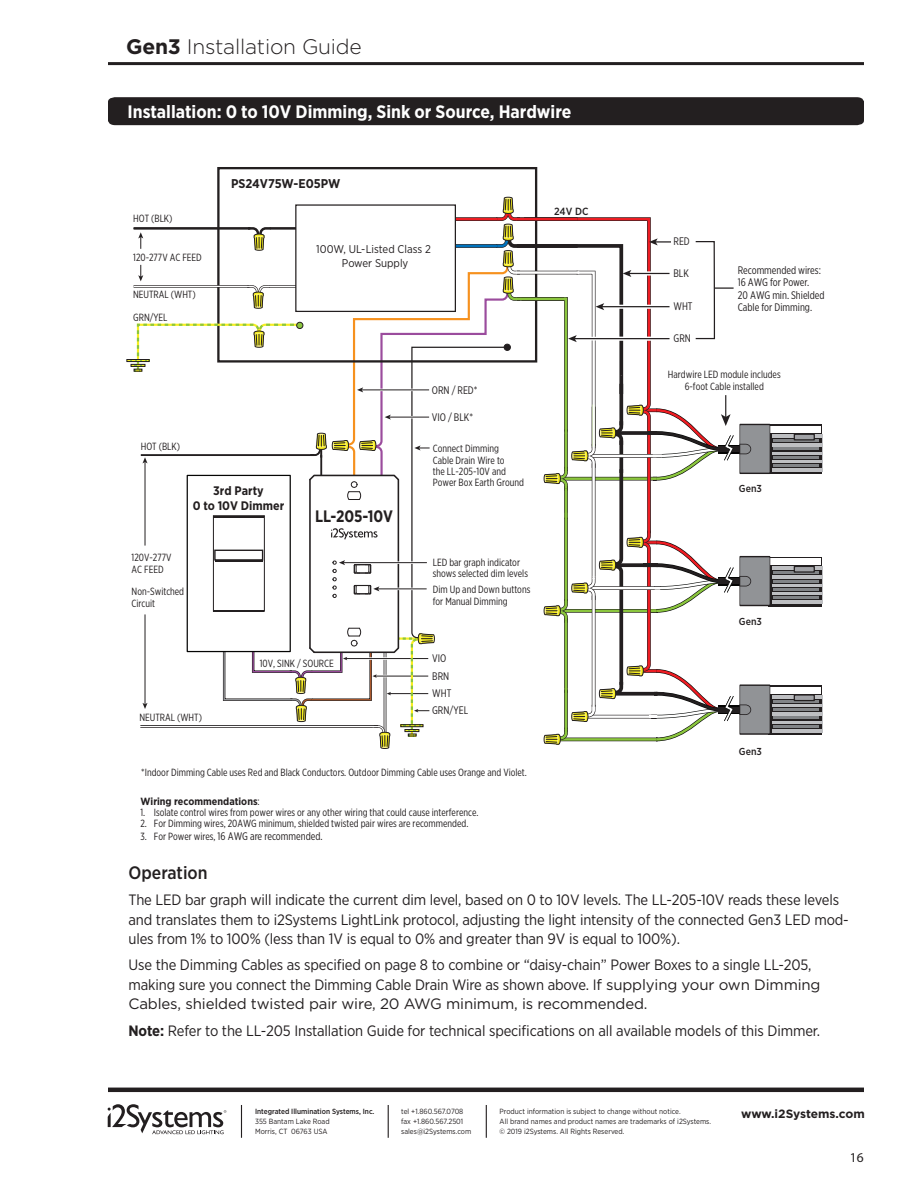
<style>
.page{position:relative;width:918px;height:1188px;background:#fff}
.page>*{position:absolute;margin:0;border:0;box-sizing:border-box;transform-origin:0 0}
.t1{font:300 21px "Gotham";letter-spacing:-.01em;color:#231f20}
.t2{font:700 18px "Gotham Narrow";color:#fff}
.t3{font:500 18px "Gotham Narrow";color:#231f20}
.t4{font:700 16.5px "Gotham Narrow";letter-spacing:-.005em;color:#231f20;scale:.93 1}
.t5{font:15px/19.5px "Gotham Narrow";letter-spacing:-.01em;color:#231f20}
.t6{font:15px "Gotham";letter-spacing:-.01em;color:#231f20}
.t7{font:13.5px "Myriad Pro";color:#231f20}
.t8{font:700 12.75px "Gotham Narrow";color:#231f20}
.t9{font:700 12.3px/14.9px "Gotham Narrow";color:#231f20;text-align:center}
.t10{font:700 12px "Gotham";letter-spacing:-.01em;color:#231f20}
.t11{font:11.25px/13.5px "Gotham Narrow";color:#231f20;text-align:center}
.t12{font:10.95px/12.5px "Gotham X Narrow";color:#231f20}
.t13{font:10.5px/11.1px "Gotham X Narrow";color:#231f20}
.t14{font:700 10.5px "Gotham Narrow";color:#231f20}
.t15{font:500 10.35px "Gotham Narrow";color:#231f20}
.t16{font:500 10.05px "Gotham Narrow";color:#231f20}
.t17{font:7.5px/9.8px "Gotham Narrow";color:#231f20}
.t18{font:500 7.5px "Gotham Narrow";color:#231f20}
.s1{font-weight:700}
.s2{font-family:"Gotham X Narrow";font-weight:400}
.s3{font-size:10.5px}
.s4{font-family:"Gotham"}
</style>
<div class="page">
<svg style="left:108px;top:1104px;width:118px;height:30px"></svg>
<hr style="left:108px;top:1088px;width:756px;height:4px;background:#231f20">
<hr style="left:388px;top:1105px;width:1px;height:33px;background:#231f20">
<hr style="left:486px;top:1105px;width:1px;height:33px;background:#231f20">
<hr style="left:241px;top:1105px;width:1px;height:33px;background:#231f20">
<hr style="left:108px;top:62px;width:756px;height:3px;background:#231f20">
<div style="left:768px;top:425px;width:54px;height:49px;background:#231f20"></div>
<div style="left:772px;top:434px;width:50px;height:38px;background:#bebfc2"></div>
<div style="left:772px;top:463px;width:50px;height:5px;background:#231f20"></div>
<hr style="left:773px;top:464px;width:46px;height:3px;background:#828487">
<div style="left:772px;top:455px;width:50px;height:5px;background:#231f20"></div>
<hr style="left:773px;top:456px;width:46px;height:3px;background:#828487">
<div style="left:772px;top:447px;width:50px;height:5px;background:#231f20"></div>
<hr style="left:773px;top:447px;width:46px;height:3px;background:#828487">
<div style="left:772px;top:438px;width:50px;height:5px;background:#231f20"></div>
<hr style="left:773px;top:439px;width:46px;height:3px;background:#828487">
<div style="left:771px;top:426px;width:50px;height:7px;background:#fff"></div>
<div style="left:739px;top:424px;width:31px;height:50px;background:#231f20"></div>
<div style="left:740px;top:425px;width:30px;height:48px;background:#919396"></div>
<svg style="left:794px;top:434px;width:21px;height:6px"></svg>
<hr style="left:795px;top:435px;width:19px;height:4px;background:#a0a1a5">
<div style="left:768px;top:557px;width:54px;height:49px;background:#231f20"></div>
<div style="left:772px;top:566px;width:50px;height:38px;background:#bebfc2"></div>
<div style="left:772px;top:595px;width:50px;height:5px;background:#231f20"></div>
<hr style="left:773px;top:596px;width:46px;height:3px;background:#828487">
<div style="left:772px;top:587px;width:50px;height:5px;background:#231f20"></div>
<hr style="left:773px;top:588px;width:46px;height:3px;background:#828487">
<div style="left:772px;top:579px;width:50px;height:5px;background:#231f20"></div>
<hr style="left:773px;top:580px;width:46px;height:3px;background:#828487">
<div style="left:772px;top:570px;width:50px;height:5px;background:#231f20"></div>
<hr style="left:773px;top:571px;width:46px;height:3px;background:#828487">
<div style="left:771px;top:558px;width:50px;height:7px;background:#fff"></div>
<div style="left:739px;top:556px;width:31px;height:50px;background:#231f20"></div>
<div style="left:740px;top:557px;width:30px;height:48px;background:#919396"></div>
<svg style="left:794px;top:566px;width:21px;height:7px"></svg>
<hr style="left:795px;top:567px;width:19px;height:4px;background:#a0a1a5">
<div style="left:768px;top:686px;width:54px;height:49px;background:#231f20"></div>
<div style="left:772px;top:695px;width:50px;height:38px;background:#bebfc2"></div>
<div style="left:772px;top:724px;width:50px;height:5px;background:#231f20"></div>
<hr style="left:773px;top:725px;width:46px;height:3px;background:#828487">
<div style="left:772px;top:716px;width:50px;height:5px;background:#231f20"></div>
<hr style="left:773px;top:716px;width:46px;height:3px;background:#828487">
<div style="left:772px;top:707px;width:50px;height:5px;background:#231f20"></div>
<hr style="left:773px;top:708px;width:46px;height:3px;background:#828487">
<div style="left:772px;top:699px;width:50px;height:5px;background:#231f20"></div>
<hr style="left:773px;top:700px;width:46px;height:3px;background:#828487">
<div style="left:771px;top:687px;width:50px;height:7px;background:#fff"></div>
<svg style="left:739px;top:684px;width:31px;height:51px"></svg>
<div style="left:740px;top:686px;width:30px;height:47px;background:#919396"></div>
<svg style="left:794px;top:694px;width:21px;height:7px"></svg>
<hr style="left:795px;top:696px;width:19px;height:4px;background:#a0a1a5">
<svg style="left:127px;top:197px;width:624px;height:552px"></svg>
<div style="left:108px;top:97px;width:756px;height:28px;background:#231f20"></div>
<h1 class="t1" style="left:126px;top:37px;width:237px"><span class="s1">Gen3</span> Installation Guide</h1>
<h2 class="t2" style="left:127px;top:105px;width:445px">Installation: 0 to 10V Dimming, Sink or Source, Hardwire</h2>
<p class="t13" style="left:133px;top:214px;width:41px">HOT (BLK)</p>
<p class="t13" style="left:133px;top:253px;width:70px">120-277V AC FEED</p>
<p class="t13" style="left:133px;top:284px;width:64px;line-height:22.5px">NEUTRAL (WHT)<br>GRN/YEL</p>
<p class="t8" style="left:231px;top:178px;width:111px">PS24V75W-E05PW</p>
<p class="t11" style="left:316px;top:244px;width:116px">100W, UL-Listed Class 2<br>Power Supply</p>
<p class="t15" style="left:554px;top:206px;width:36px">24V DC</p>
<p class="t12" style="left:432px;top:385px;width:47px">ORN / RED*</p>
<p class="t13" style="left:141px;top:441px;width:41px">HOT (BLK)</p>
<p class="t9" style="left:193px;top:485px;width:93px">3rd Party<br>0 to 10V Dimmer</p>
<p class="t13" style="left:132px;top:552px;width:41px;line-height:12.5px">120V-277V<br>AC FEED</p>
<p class="t13" style="left:132px;top:586px;width:54px;line-height:12.5px">Non-Switched<br>Circuit</p>
<h3 class="t4" style="left:315px;top:509px;width:85px">LL-205-10V</h3>
<p class="t13" style="left:260px;top:659px;width:76px">10V, SINK / SOURCE</p>
<p class="t13" style="left:140px;top:712px;width:64px">NEUTRAL (WHT)</p>
<p class="t12" style="left:432px;top:412px;width:43px">VIO / BLK*</p>
<p class="t13" style="left:433px;top:444px;width:93px">Connect Dimming<br>Cable Drain Wire to<br>the LL-205-10V and<br>Power Box Earth Ground</p>
<p class="t13" style="left:433px;top:557px;width:97px">LED bar graph indicator shows selected dim levels</p>
<p class="t13" style="left:433px;top:585px;width:99px">Dim Up and Down buttons for Manual Dimming</p>
<p class="t12" style="left:432px;top:651px;width:21px;line-height:17.4px">VIO<br>BRN<br>WHT</p>
<p class="t12" style="left:432px;top:705px;width:38px">GRN/YEL</p>
<p class="t13" style="left:141px;top:767px;width:387px">*Indoor Dimming Cable uses Red and Black Conductors. Outdoor Dimming Cable uses Orange and Violet.</p>
<p class="t12" style="left:674px;top:236px;width:18px">RED</p>
<p class="t12" style="left:674px;top:268px;width:17px">BLK</p>
<p class="t12" style="left:674px;top:300px;width:21px">WHT</p>
<p class="t12" style="left:674px;top:333px;width:19px">GRN</p>
<p class="t12" style="left:738px;top:265px;width:88px">Recommended wires:<br>16 AWG for Power.<br>20 AWG min. Shielded<br>Cable for Dimming.</p>
<p class="t13" style="left:668px;top:369px;width:114px;line-height:12.5px;text-align:center">Hardwire LED module includes<br>6-foot Cable installed</p>
<p class="t16" style="left:739px;top:484px;width:24px">Gen3</p>
<p class="t16" style="left:739px;top:618px;width:24px">Gen3</p>
<p class="t16" style="left:739px;top:747px;width:24px">Gen3</p>
<p class="t14" style="left:140px;top:797px;width:121px">Wiring recommendations<span class="s2">:</span></p>
<p class="t13" style="left:140px;top:808px;width:339px">1. Isolate control wires from power wires or any other wiring that could cause interference.</p>
<p class="t13" style="left:140px;top:819px;width:329px">2. For Dimming wires, 20AWG minimum, shielded twisted pair wires are recommended.</p>
<p class="t12" style="left:140px;top:830px;width:184px"><span class="s3">3. For Power wires,</span> 16 AWG are recommended.</p>
<h2 class="t3" style="left:129px;top:865px;width:81px">Operation</h2>
<p class="t5" style="left:129px;top:891px;width:722px">The LED bar graph will indicate the current dim level, based on 0 to 10V levels. The LL-205-10V reads these levels and translates them to i2Systems LightLink protocol, adjusting the light intensity of the connected Gen3 LED mod&shy;ules from 1% to 100% (less than 1V is equal to 0% and greater than 9V is equal to 100%).</p>
<h3 class="t5" style="left:129px;top:956px;width:694px">Use the Dimming Cables as specified on page 8 to combine or “daisy-chain” Power Boxes to a single LL-205, making sure you connect the Dimming Cable Drain Wire as shown above. I<span class="s4">f supplying your own Dimming</span></h3>
<h3 class="t6" style="left:129px;top:997px;width:521px">Cables, shielded twisted pair wire, 20 AWG minimum, is recommended.</h3>
<h3 class="t5" style="left:129px;top:1022px;width:693px"><span class="s1">Note:</span> Refer to the LL-205 Installation Guide for technical specifications on all available models of this Dimmer.</h3>
<p class="t18" style="left:255px;top:1109px;width:121px">Integrated Illumination Systems, Inc.</p>
<p class="t10" style="left:741px;top:1108px;width:125px">www.i2Systems.com</p>
<p class="t17" style="left:255px;top:1117px;width:76px">355 Bantam Lake Road<br>Morris, CT 06763 USA</p>
<p class="t17" style="left:401px;top:1108px;width:72px">tel +1.860.567.0708 fax +1.860.567.2501 sales@i2Systems.com</p>
<p class="t17" style="left:500px;top:1108px;width:213px">Product information is subject to change without notice.<br>All brand names and product names are trademarks of i2Systems. © 2019 i2Systems. All Rights Reserved.</p>
<p class="t7" style="left:850px;top:1149px;width:15px">16</p>
</div>
